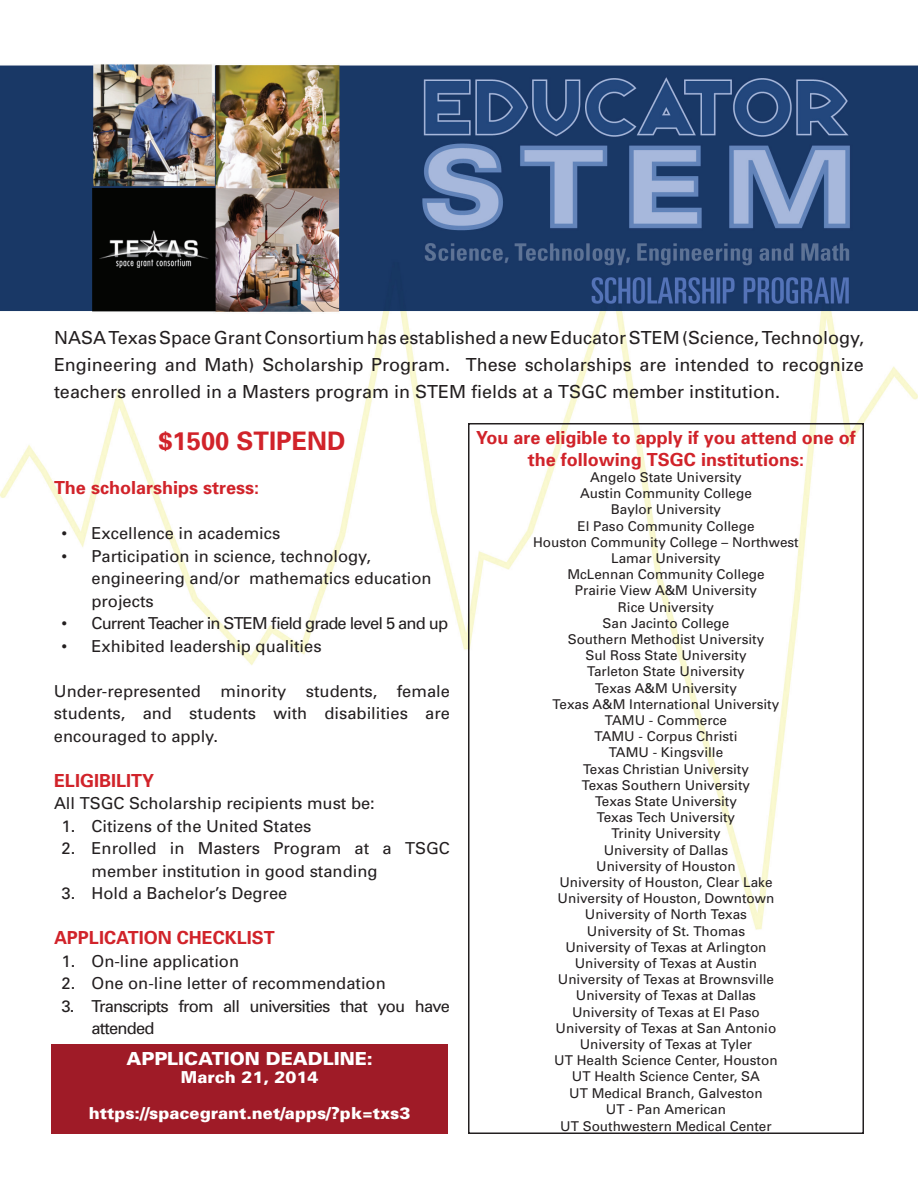
<style>
.page{position:relative;width:918px;height:1188px;background:#fff}
.page>*{position:absolute;margin:0;border:0;box-sizing:border-box;transform-origin:0 0}
.t1{font:700 25.5px "Univers";color:#d1232a}
.t2{font:18px/27px "Univers";color:#231f20;text-align:justify}
.t3{font:700 18px/21.6px "Univers";color:#d1232a;text-align:center}
.t4{font:900 18px "Univers";color:#fff}
.t5{font:16.5px/22.5px "Univers";color:#231f20}
.t6{font:16.5px/22.5px "Univers";letter-spacing:-.05em;color:#231f20}
.t7{font:900 16.5px/36px "Univers";color:#fff;text-align:center}
.t8{font:13.5px/16.2px "Univers";color:#231f20;text-align:center}
</style>
<div class="page">
<img style="left:0;top:64px;width:918px;height:1070px">
<div style="left:52px;top:1044px;width:396px;height:90px;background:#9f1b27"></div>
<div style="left:468px;top:423px;width:396px;height:711px;border:2px solid #231f20"></div>
<p class="t2" style="left:54px;top:324px;width:812px">NASA Texas Space Grant Consortium has established a new Educator STEM (Science, Technology, Engineering and Math) Scholarship Program. These scholarships are intended to recognize teachers enrolled in a Masters program in STEM fields at a TSGC member institution.</p>
<h2 class="t3" style="left:476px;top:427px;width:381px">You are eligible to apply if you attend one of the following TSGC institutions:</h2>
<p class="t8" style="left:533px;top:469px;width:267px">Angelo State University<br>Austin Community College<br>Baylor University<br>El Paso Community College<br>Houston Community College – Northwest<br>Lamar University<br>McLennan Community College<br>Prairie View A&amp;M University<br>Rice University<br>San Jacinto College<br>Southern Methodist University<br>Sul Ross State University<br>Tarleton State University<br>Texas A&amp;M University<br>Texas A&amp;M International University<br>TAMU - Commerce<br>TAMU - Corpus Christi<br>TAMU - Kingsville<br>Texas Christian University<br>Texas Southern University<br>Texas State University<br>Texas Tech University<br>Trinity University<br>University of Dallas<br>University of Houston<br>University of Houston, Clear Lake<br>University of Houston, Downtown<br>University of North Texas<br>University of St. Thomas<br>University of Texas at Arlington<br>University of Texas at Austin<br>University of Texas at Brownsville<br>University of Texas at Dallas<br>University of Texas at El Paso<br>University of Texas at San Antonio<br>University of Texas at Tyler<br>UT Health Science Center, Houston<br>UT Health Science Center, SA<br>UT Medical Branch, Galveston<br>UT - Pan American<br>UT Southwestern Medical Center</p>
<h1 class="t1" style="left:158px;top:426px;width:189px">$1500 STIPEND</h1>
<h2 class="t3" style="left:54px;top:477px;width:207px">The scholarships stress:</h2>
<p class="t5" style="left:62px;top:522px;width:220px">• Excellence in academics</p>
<p class="t5" style="left:91px;top:545px;width:342px;text-indent:-30px">• Participation in science, technology, engineering and/or mathematics education projects</p>
<p class="t6" style="left:62px;top:612px;width:388px">• Current Teacher in STEM field grade level 5 and up</p>
<p class="t5" style="left:62px;top:635px;width:262px">• Exhibited leadership qualities</p>
<p class="t5" style="left:54px;top:680px;width:397px;text-align:justify">Under-represented minority students, female students, and students with disabilities are encouraged to apply.</p>
<h2 class="t3" style="left:54px;top:770px;width:102px">ELIGIBILITY</h2>
<p class="t5" style="left:54px;top:792px;width:322px">All TSGC Scholarship recipients must be:</p>
<p class="t5" style="left:62px;top:815px;width:252px">1. Citizens of the United States</p>
<p class="t5" style="left:92px;top:837px;width:360px;text-indent:-30px">2. Enrolled in Masters Program at a TSGC member institution in good standing</p>
<p class="t5" style="left:62px;top:882px;width:227px">3. Hold a Bachelor’s Degree</p>
<h2 class="t3" style="left:54px;top:927px;width:222px">APPLICATION CHECKLIST</h2>
<p class="t5" style="left:62px;top:950px;width:179px">1. On-line application</p>
<p class="t5" style="left:62px;top:972px;width:326px">2. One on-line letter of recommendation</p>
<p class="t6" style="left:91px;top:995px;width:360px;text-indent:-30px">3. Transcripts from all universities that you have attended</p>
<h2 class="t4" style="left:126px;top:1047px;width:248px">APPLICATION DEADLINE:</h2>
<p class="t7" style="left:89px;top:1059px;width:323px">March 21, 2014 https://spacegrant.net/apps/?pk=txs3</p>
</div>
